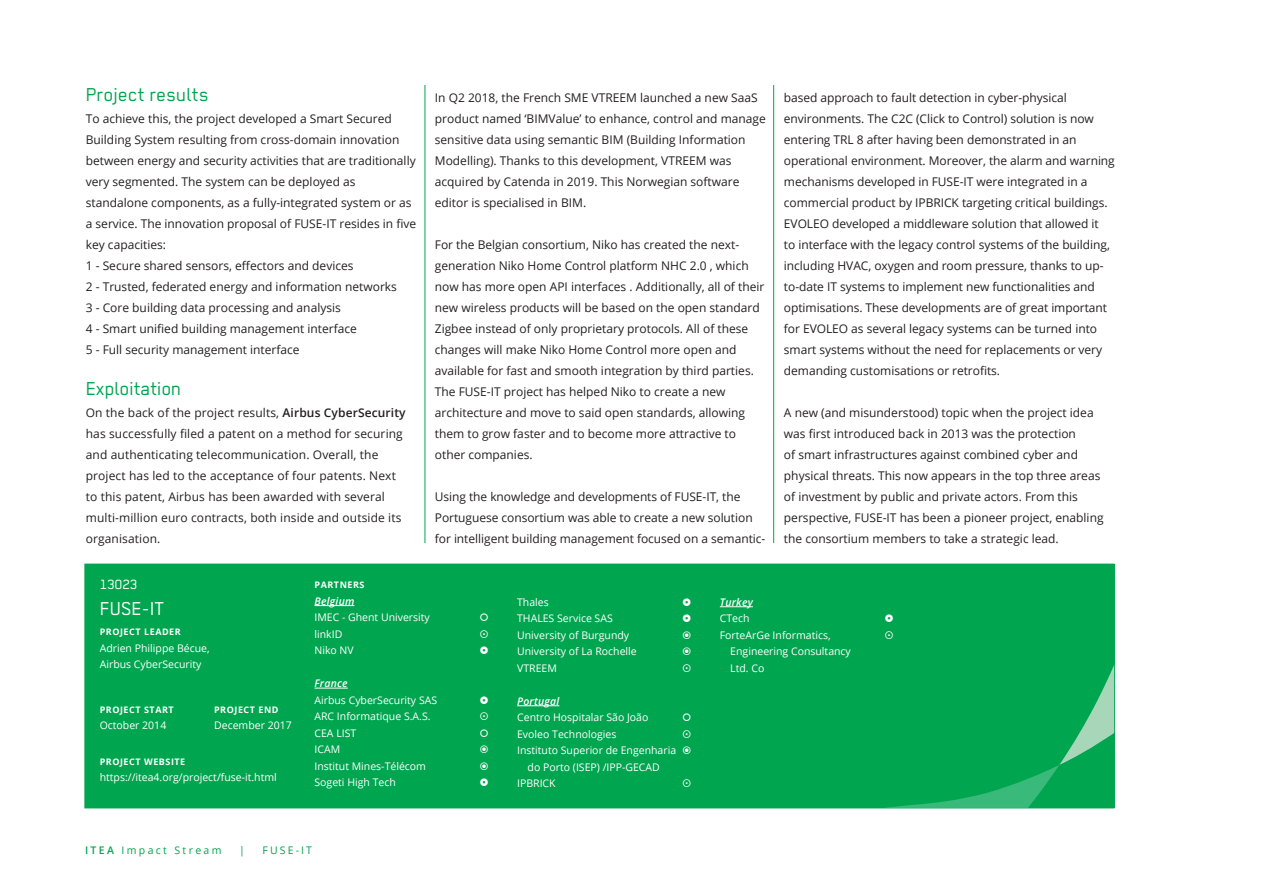
<style>
.page{position:relative;width:1263px;height:893px;background:#fff}
.page>*{position:absolute;margin:0;border:0;box-sizing:border-box;transform-origin:0 0}
.heading-B{font:21px "Regular";letter-spacing:.01em;color:#00a54f}
.project__project_nam{font:21px "Regular";letter-spacing:.01em;color:#fff}
.project__project_num{font:15px "Regular";letter-spacing:.01em;color:#fff}
.body{font:12px/21px "Open Sans";color:#231f20}
.project__body__icons{font:10.5px/16.5px "Open Sans";color:#fff;text-align:center}
.project__body{font:10.5px "Open Sans";color:#fff}
.project__heading-B{font:italic 600 10.5px "Open Sans";letter-spacing:.02em;color:#fff}
.body-2{font:10.5px "Open Sans";letter-spacing:.225em;color:#00a54f}
.project__heading-A{font:700 9px "Open Sans";letter-spacing:.06em;color:#fff}
.s1{font-weight:600}
</style>
<div class="page">
<div style="left:85px;top:564px;width:1029px;height:244px;background:#00a54f"></div>
<hr style="left:425px;top:85px;width:1px;height:458px;background:#00a54f">
<hr style="left:773px;top:85px;width:1px;height:458px;background:#00a54f">
<hr style="left:314px;top:605px;width:40px;height:1px;background:#fff">
<hr style="left:314px;top:688px;width:34px;height:1px;background:#fff">
<hr style="left:517px;top:705px;width:42px;height:1px;background:#fff">
<hr style="left:720px;top:606px;width:33px;height:1px;background:#fff">
<svg style="left:884px;top:665px;width:230px;height:143px"></svg>
<p class="heading-B" style="left:86px;top:83px;width:124px">Project results</p>
<p class="body" style="left:86px;top:108px;width:332px">To achieve this, the project developed a Smart Secured Building System resulting from cross-domain innovation between energy and security activities that are traditionally very segmented. The system can be deployed as standalone components, as a fully-integrated system or as a service. The innovation proposal of FUSE-IT resides in five key capacities:</p>
<p class="body" style="left:86px;top:255px;width:269px">1 - Secure shared sensors, effectors and devices</p>
<p class="body" style="left:86px;top:276px;width:313px">2 - Trusted, federated energy and information networks</p>
<p class="body" style="left:86px;top:297px;width:257px">3 - Core building data processing and analysis</p>
<p class="body" style="left:86px;top:318px;width:273px">4 - Smart unified building management interface</p>
<p class="body" style="left:86px;top:339px;width:215px">5 - Full security management interface</p>
<p class="heading-B" style="left:86px;top:377px;width:97px">Exploitation</p>
<p class="body" style="left:86px;top:402px;width:321px">On the back of the project results, <span class="s1">Airbus CyberSecurity </span>has successfully filed a patent on a method for securing and authenticating telecommunication. Overall, the project has led to the acceptance of four patents. Next to this patent, Airbus has been awarded with several multi-million euro contracts, both inside and outside its organisation.</p>
<p class="body" style="left:435px;top:87px;width:332px">In Q2 2018, the French SME VTREEM launched a new SaaS product named ‘BIMValue’ to enhance, control and manage sensitive data using semantic BIM (Building Information Modelling). Thanks to this development, VTREEM was acquired by Catenda in 2019. This Norwegian software editor is specialised in BIM.</p>
<p class="body" style="left:435px;top:234px;width:331px">For the Belgian consortium, Niko has created the next&shy;generation Niko Home Control platform NHC 2.0 , which now has more open API interfaces . Additionally, all of their new wireless products will be based on the open standard Zigbee instead of only proprietary protocols. All of these changes will make Niko Home Control more open and available for fast and smooth integration by third parties.<br>The FUSE-IT project has helped Niko to create a new architecture and move to said open standards, allowing them to grow faster and to become more attractive to other companies.</p>
<p class="body" style="left:435px;top:486px;width:332px">Using the knowledge and developments of FUSE-IT, the<br>Portuguese consortium was able to create a new solution for intelligent building management focused on a semantic-</p>
<p class="body" style="left:784px;top:87px;width:332px">based approach to fault detection in cyber-physical environments. The C2C (Click to Control) solution is now entering TRL 8 after having been demonstrated in an operational environment. Moreover, the alarm and warning mechanisms developed in FUSE-IT were integrated in a commercial product by IPBRICK targeting critical buildings.<br>EVOLEO developed a middleware solution that allowed it<br>to interface with the legacy control systems of the building, including HVAC, oxygen and room pressure, thanks to up&shy;to-date IT systems to implement new functionalities and optimisations. These developments are of great important for EVOLEO as several legacy systems can be turned into smart systems without the need for replacements or very demanding customisations or retrofits.</p>
<p class="body" style="left:784px;top:402px;width:321px">A new (and misunderstood) topic when the project idea was first introduced back in 2013 was the protection<br>of smart infrastructures against combined cyber and physical threats. This now appears in the top three areas of investment by public and private actors. From this perspective, FUSE-IT has been a pioneer project, enabling the consortium members to take a strategic lead.</p>
<p class="project__project_num" style="left:100px;top:576px;width:39px">13023</p>
<p class="project__project_nam" style="left:100px;top:597px;width:66px">FUSE-IT</p>
<p class="project__heading-A" style="left:100px;top:625px;width:83px">PROJECT LEADER</p>
<p class="project__body" style="left:100px;top:641px;width:111px">Adrien Philippe Bécue,</p>
<p class="project__body" style="left:100px;top:657px;width:103px">Airbus CyberSecurity</p>
<p class="project__heading-A" style="left:100px;top:703px;width:76px">PROJECT START</p>
<p class="project__body" style="left:100px;top:718px;width:68px">October 2014</p>
<p class="project__heading-A" style="left:214px;top:703px;width:66px">PROJECT END</p>
<p class="project__body" style="left:214px;top:718px;width:79px">December 2017</p>
<p class="project__heading-A" style="left:100px;top:755px;width:87px">PROJECT WEBSITE</p>
<p class="project__body" style="left:100px;top:770px;width:179px">https://itea4.org/project/fuse-it.html</p>
<p class="project__heading-A" style="left:314px;top:579px;width:52px">PARTNERS</p>
<p class="project__heading-B" style="left:314px;top:594px;width:41px">Belgium</p>
<p class="project__body__icons" style="left:314px;top:609px;width:117px">IMEC - Ghent University</p>
<p class="project__body__icons" style="left:314px;top:625px;width:29px">linkID</p>
<p class="project__body__icons" style="left:314px;top:642px;width:41px">Niko NV</p>
<p class="project__heading-B" style="left:314px;top:676px;width:35px">France</p>
<p class="project__body__icons" style="left:314px;top:691px;width:124px">Airbus CyberSecurity SAS</p>
<p class="project__body__icons" style="left:314px;top:708px;width:118px">ARC Informatique S.A.S.</p>
<p class="project__body__icons" style="left:314px;top:724px;width:43px">CEA LIST</p>
<p class="project__body__icons" style="left:314px;top:741px;width:27px">ICAM</p>
<p class="project__body__icons" style="left:314px;top:757px;width:113px">Institut Mines-Télécom</p>
<p class="project__body__icons" style="left:314px;top:774px;width:83px">Sogeti High Tech</p>
<p class="body-2" style="left:85px;top:843px;width:138px"><span class="s1">ITEA</span> Impact Stream</p>
<p class="body-2" style="left:239px;top:843px;width:7px">|</p>
<p class="body-2" style="left:263px;top:843px;width:51px">FUSE-IT</p>
<p class="project__body__icons" style="left:517px;top:594px;width:33px">Thales</p>
<p class="project__body__icons" style="left:517px;top:610px;width:97px">THALES Service SAS</p>
<p class="project__body__icons" style="left:517px;top:627px;width:114px">University of Burgundy</p>
<p class="project__body__icons" style="left:517px;top:643px;width:121px">University of La Rochelle</p>
<p class="project__body__icons" style="left:517px;top:660px;width:41px">VTREEM</p>
<p class="project__heading-B" style="left:517px;top:694px;width:44px">Portugal</p>
<p class="project__body__icons" style="left:517px;top:709px;width:133px">Centro Hospitalar São João</p>
<p class="project__body__icons" style="left:517px;top:726px;width:101px">Evoleo Technologies</p>
<p class="project__body__icons" style="left:517px;top:742px;width:161px">Instituto Superior de Engenharia do Porto (ISEP) /IPP-GECAD</p>
<p class="project__body__icons" style="left:517px;top:775px;width:40px">IPBRICK</p>
<p class="project__heading-B" style="left:720px;top:595px;width:35px">Turkey</p>
<p class="project__body__icons" style="left:720px;top:610px;width:31px">CTech</p>
<p class="project__body__icons" style="left:730px;top:627px;width:122px;text-align:left;text-indent:-10px">ForteArGe Informatics,<br>Engineering Consultancy<br>Ltd. Co</p>
</div>
